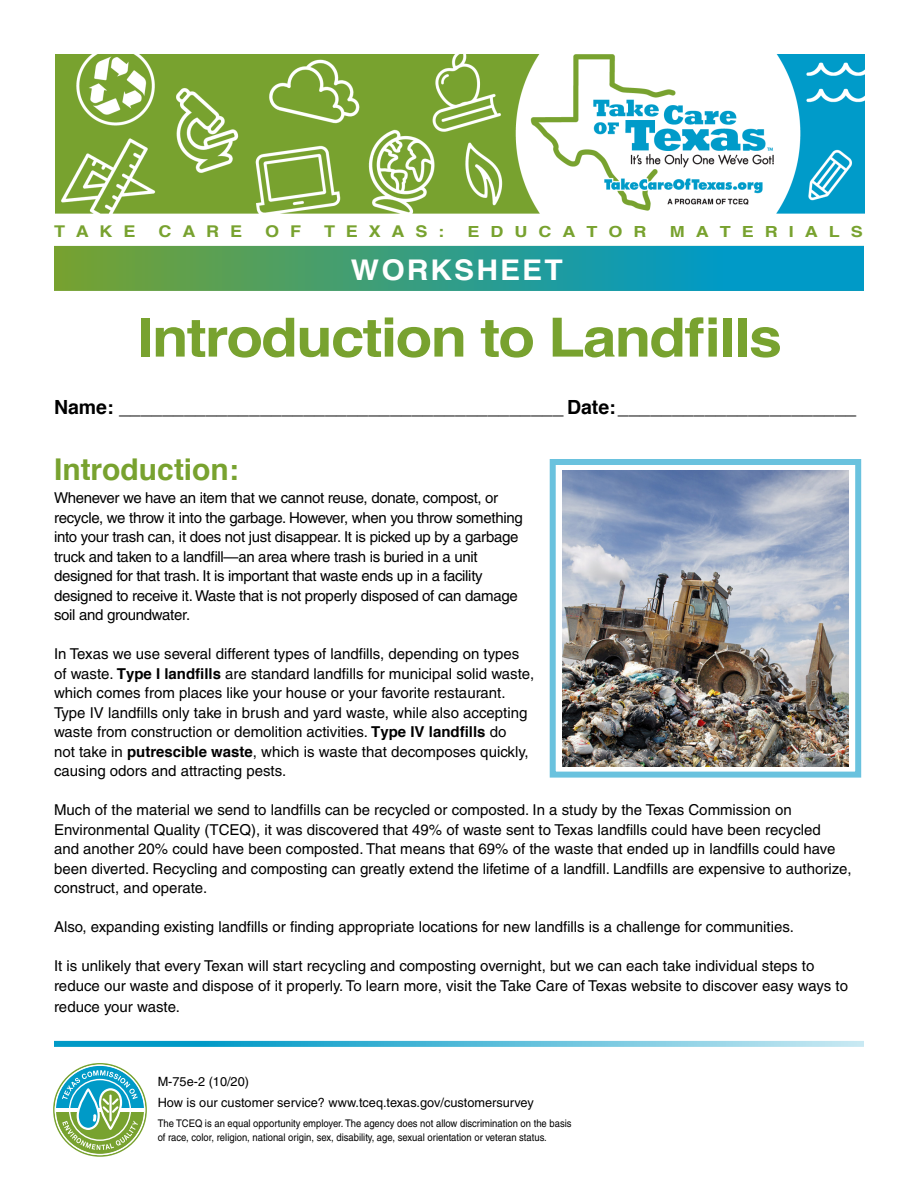
<style>
.page{position:relative;width:918px;height:1188px;background:#fff}
.page>*{position:absolute;margin:0;border:0;box-sizing:border-box;transform-origin:0 0}
.t1{font:700 54px "Helvetica";letter-spacing:-.03em;color:#78a22f;scale:1.11 1}
.t2{font:700 30px "Helvetica";color:#78a22f}
.t3{font:700 28.5px "Helvetica";letter-spacing:.07em;color:#fff;scale:1.05 1}
.t4{font:700 19.5px "Helvetica";color:#000}
.t5{font:700 16.2px "Helvetica";letter-spacing:.6em;color:#78a22f;scale:1.11 1}
.t6{font:700 15.3px "Helvetica";letter-spacing:.61em;color:#78a22f;scale:1.18 1}
.t7{font:15px/19.5px "Helvetica";color:#000}
.t8{font:15px/19.5px "Helvetica";letter-spacing:-.02em;color:#000}
.t9{font:12.75px/21.3px "Helvetica";color:#000}
.t10{font:10.5px/13.5px "Helvetica";color:#000;scale:.9 1}
.s1{font-weight:700}
</style>
<div class="page">
<svg style="left:54px;top:246px;width:810px;height:45px;background:#319c86"></svg>
<img style="left:55px;top:54px;width:810px;height:160px">
<div style="left:550px;top:459px;width:311px;height:319px;border:6px solid #6ac2de"></div>
<img style="left:562px;top:470px;width:287px;height:296px">
<div style="left:53px;top:1063px;width:94px;height:94px;border:2px solid #78a22f;border-radius:50%"></div>
<svg style="left:56px;top:1066px;width:88px;height:41px"></svg>
<svg style="left:56px;top:1113px;width:88px;height:41px"></svg>
<svg style="left:62px;top:1070px;width:76px;height:80px"></svg>
<svg style="left:54px;top:1041px;width:810px;height:6px;background:#55bbd9"></svg>
<h1 class="t5" style="left:54px;top:221px;width:75px">TAKE</h1>
<h1 class="t5" style="left:159px;top:221px;width:77px">CARE</h1>
<h1 class="t5" style="left:265px;top:221px;width:34px">O F</h1>
<h1 class="t5" style="left:324px;top:221px;width:110px">TEXAS:</h1>
<h1 class="t6" style="left:467px;top:222px;width:153px">EDUCATOR</h1>
<h1 class="t6" style="left:670px;top:222px;width:165px">MATERIALS</h1>
<h1 class="t3" style="left:351px;top:251px;width:203px">WORKSHEET</h1>
<h2 class="t1" style="left:137px;top:303px;width:583px">Introduction to Landfills</h2>
<p class="t4" style="left:54px;top:395px;width:804px">Name: _________________________________________ Date:______________________</p>
<h3 class="t2" style="left:54px;top:451px;width:186px">Introduction:</h3>
<p class="t8" style="left:54px;top:488px;width:470px">Whenever we have an item that we cannot reuse, donate, compost, or recycle, we throw it into the garbage. However, when you throw something into your trash can, it does not just disappear. It is picked up by a garbage truck and taken to a landfill—an area where trash is buried in a unit designed for that trash. It is important that waste ends up in a facility designed to receive it. Waste that is not properly disposed of can damage soil and groundwater.</p>
<p class="t7" style="left:54px;top:644px;width:482px">In Texas we use several different types of landfills, depending on types of waste. <span class="s1">Type I landfills</span> are standard landfills for municipal solid waste, which comes from places like your house or your favorite restaurant.<br>Type IV landfills only take in brush and yard waste, while also accepting waste from construction or demolition activities. <span class="s1">Type IV landfills</span> do<br>not take in <span class="s1">putrescible waste</span>, which is waste that decomposes quickly, causing odors and attracting pests.</p>
<p class="t7" style="left:54px;top:800px;width:799px">Much of the material we send to landfills can be recycled or composted. In a study by the Texas Commission on Environmental Quality (TCEQ), it was discovered that 49% of waste sent to Texas landfills could have been recycled<br>and another 20% could have been composted. That means that 69% of the waste that ended up in landfills could have been diverted. Recycling and composting can greatly extend the lifetime of a landfill. Landfills are expensive to authorize, construct, and operate.</p>
<p class="t7" style="left:54px;top:917px;width:741px">Also, expanding existing landfills or finding appropriate locations for new landfills is a challenge for communities.</p>
<p class="t7" style="left:54px;top:956px;width:796px">It is unlikely that every Texan will start recycling and composting overnight, but we can each take individual steps to reduce our waste and dispose of it properly. To learn more, visit the Take Care of Texas website to discover easy ways to</p>
<p class="t7" style="left:54px;top:997px;width:127px">reduce your waste.</p>
<p class="t9" style="left:158px;top:1070px;width:378px">M-75e-2 (10/20)<br>How is our customer service? www.tceq.texas.gov/customersurvey</p>
<p class="t10" style="left:158px;top:1117px;width:461px">The TCEQ is an equal opportunity employer. The agency does not allow discrimination on the basis of race, color, religion, national origin, sex, disability, age, sexual orientation or veteran status.</p>
</div>
